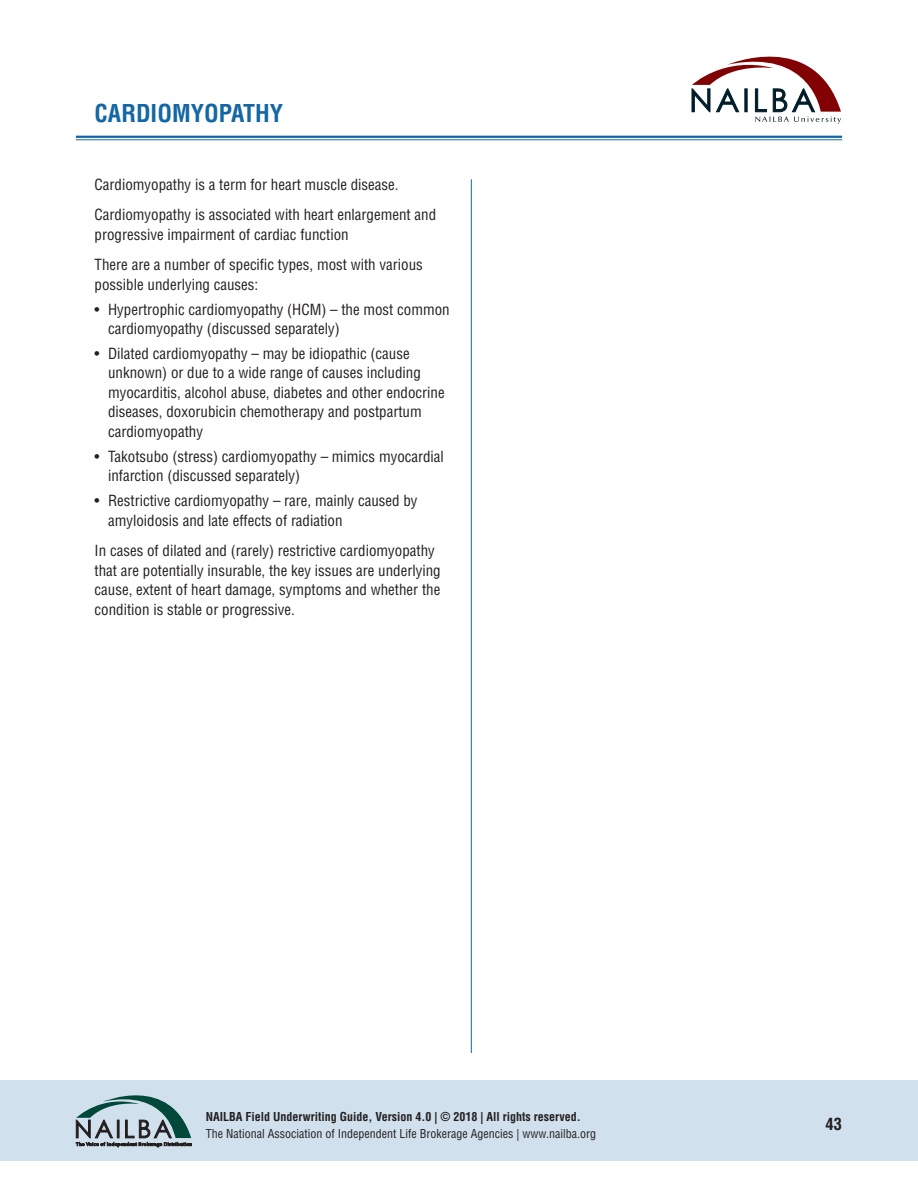
<style>
.page{position:relative;width:918px;height:1188px;background:#fff}
.page>*{position:absolute;margin:0;border:0;box-sizing:border-box;transform-origin:0 0}
.t1{font:700 condensed 24px "Helvetica LT Std";color:#1367a4}
.t2{font:700 condensed 16.5px "Helvetica LT Std";color:#231f20}
.Text_Bullet{font:condensed 15px/19.5px "Helvetica LT Std";color:#231f20}
.Text{font:condensed 15px/19.5px "Helvetica LT Std";color:#231f20}
.t3{font:condensed 12px "Helvetica LT Std";color:#231f20}
.t4{font:700 condensed 12px "Helvetica LT Std";color:#231f20}
</style>
<div class="page">
<div style="left:0;top:1080px;width:918px;height:81px;background:#d1e0ed"></div>
<svg style="left:76px;top:1095px;width:116px;height:52px"></svg>
<svg style="left:692px;top:57px;width:149px;height:67px"></svg>
<hr style="left:76px;top:136px;width:766px;height:2px;background:#1367a4">
<hr style="left:76px;top:139px;width:766px;height:1px;background:#1367a4">
<hr style="left:471px;top:179px;width:1px;height:874px;background:#1367a4">
<p class="t1" style="left:95px;top:98px;width:190px">CARDIOMYOPATHY</p>
<p class="Text" style="left:95px;top:175px;width:306px">Cardiomyopathy is a term for heart muscle disease.</p>
<p class="Text" style="left:95px;top:205px;width:343px">Cardiomyopathy is associated with heart enlargement and progressive impairment of cardiac function</p>
<p class="Text" style="left:95px;top:255px;width:330px">There are a number of specific types, most with various possible underlying causes:</p>
<p class="Text_Bullet" style="left:108px;top:299px;width:343px;text-indent:-14px">• Hypertrophic cardiomyopathy (HCM) – the most common cardiomyopathy (discussed separately)</p>
<p class="Text_Bullet" style="left:108px;top:344px;width:338px;text-indent:-14px">• Dilated cardiomyopathy – may be idiopathic (cause unknown) or due to a wide range of causes including myocarditis, alcohol abuse, diabetes and other endocrine diseases, doxorubicin chemotherapy and postpartum cardiomyopathy</p>
<p class="Text_Bullet" style="left:108px;top:447px;width:337px;text-indent:-14px">• Takotsubo (stress) cardiomyopathy – mimics myocardial infarction (discussed separately)</p>
<p class="Text_Bullet" style="left:108px;top:491px;width:311px;text-indent:-14px">• Restrictive cardiomyopathy – rare, mainly caused by amyloidosis and late effects of radiation</p>
<p class="Text" style="left:95px;top:541px;width:348px">In cases of dilated and (rarely) restrictive cardiomyopathy that are potentially insurable, the key issues are underlying cause, extent of heart damage, symptoms and whether the condition is stable or progressive.</p>
<p class="t4" style="left:206px;top:1109px;width:376px">NAILBA Field Underwriting Guide, Version 4.0 | © 2018 | All rights reserved.</p>
<p class="t3" style="left:206px;top:1126px;width:392px">The National Association of Independent Life Brokerage Agencies | www.nailba.org</p>
<p class="t2" style="left:826px;top:1114px;width:18px">43</p>
</div>
